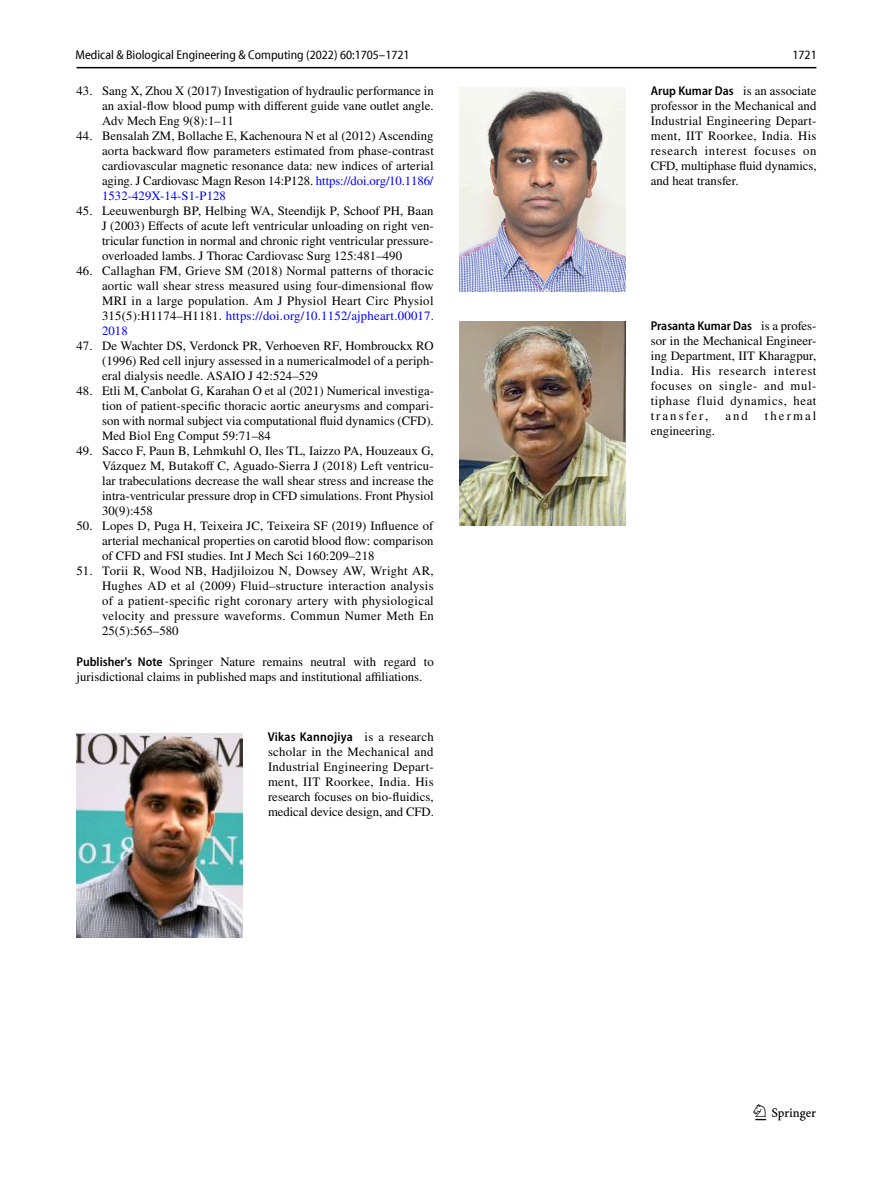
<style>
.page{position:relative;width:893px;height:1187px;background:#fff}
.page>*{position:absolute;margin:0;border:0;box-sizing:border-box;transform-origin:0 0}
.t1{font:22.5px "Springnew Regular 3";color:#000}
.t2{font:12.75px/15px "STIX";letter-spacing:.005em;color:#000;text-align:justify}
.t3{font:semi-condensed 12.75px "Myriad Pro Unic";color:#000}
.t4{font:600 semi-condensed 12.75px "Myriad Pro";color:#000}
.t5{font:600 semi-condensed 12.75px "Myriad Pro";letter-spacing:.02em;color:#000}
.t6{font:12.75px "STIX";letter-spacing:.16em;color:#000}
.s1{color:#00f}
.s2{font-family:"Myriad Pro";font-weight:600;font-stretch:semi-condensed}
.s3{font-family:"STIX";font-weight:400;font-stretch:normal}
</style>
<div class="page">
<hr style="left:77px;top:67px;width:739px;height:1px;background:#000">
<img style="left:77px;top:733px;width:165px;height:204px">
<img style="left:459px;top:87px;width:166px;height:204px">
<img style="left:459px;top:321px;width:166px;height:204px">
<p class="t3" style="left:76px;top:50px;width:335px">Medical &amp; Biological Engineering &amp; Computing (2022) 60:1705–1721</p>
<p class="t3" style="left:792px;top:50px;width:26px">1721</p>
<p class="t2" style="left:102px;top:84px;width:333px;text-indent:-26px">43. Sang X, Zhou X (2017) Investigation of hydraulic performance in an axial-flow blood pump with different guide vane outlet angle.<br>Adv Mech Eng 9(8):1–11</p>
<p class="t2" style="left:102px;top:129px;width:333px;text-indent:-26px">44. Bensalah ZM, Bollache E, Kachenoura N et al (2012) Ascending aorta backward flow parameters estimated from phase-contrast cardiovascular magnetic resonance data: new indices of arterial aging. J Cardiovasc Magn Reson 14:P128. <span class="s1">https://doi.org/10.1186/ 1532-429X-14-S1-P128</span></p>
<p class="t2" style="left:102px;top:204px;width:333px;text-indent:-26px">45. Leeuwenburgh BP, Helbing WA, Steendijk P, Schoof PH, Baan J (2003) Effects of acute left ventricular unloading on right ven&shy;tricular function in normal and chronic right ventricular pressure&shy;overloaded lambs. J Thorac Cardiovasc Surg 125:481–490</p>
<p class="t2" style="left:102px;top:264px;width:333px;text-indent:-26px">46. Callaghan FM, Grieve SM (2018) Normal patterns of thoracic aortic wall shear stress measured using four-dimensional flow MRI in a large population. Am J Physiol Heart Circ Physiol 315(5):H1174–H1181. <span class="s1">https://doi.org/10.1152/ajpheart.00017.<br>2018</span></p>
<p class="t2" style="left:102px;top:339px;width:333px;text-indent:-26px">47. De Wachter DS, Verdonck PR, Verhoeven RF, Hombrouckx RO (1996) Red cell injury assessed in a numericalmodel of a periph&shy;eral dialysis needle. ASAIO J 42:524–529</p>
<p class="t2" style="left:102px;top:384px;width:333px;text-indent:-26px">48. Etli M, Canbolat G, Karahan O et al (2021) Numerical investiga&shy;tion of patient-specific thoracic aortic aneurysms and compari&shy;son with normal subject via computational fluid dynamics (CFD).<br>Med Biol Eng Comput 59:71–84</p>
<p class="t2" style="left:102px;top:444px;width:333px;text-indent:-26px">49. Sacco F, Paun B, Lehmkuhl O, Iles TL, Iaizzo PA, Houzeaux G, Vázquez M, Butakoff C, Aguado-Sierra J (2018) Left ventricu&shy;lar trabeculations decrease the wall shear stress and increase the intra-ventricular pressure drop in CFD simulations. Front Physiol 30(9):458</p>
<p class="t2" style="left:102px;top:519px;width:333px;text-indent:-26px">50. Lopes D, Puga H, Teixeira JC, Teixeira SF (2019) Influence of arterial mechanical properties on carotid blood flow: comparison of CFD and FSI studies. Int J Mech Sci 160:209–218</p>
<p class="t2" style="left:102px;top:564px;width:333px;text-indent:-26px">51. Torii R, Wood NB, Hadjiloizou N, Dowsey AW, Wright AR, Hughes AD et al (2009) Fluid–structure interaction analysis of a patient-specific right coronary artery with physiological velocity and pressure waveforms. Commun Numer Meth En 25(5):565–580</p>
<p class="t2" style="left:77px;top:655px;width:359px"><span class="s2">Publisher's Note</span> Springer Nature remains neutral with regard to jurisdictional claims in published maps and institutional affiliations.</p>
<p class="t5" style="left:268px;top:730px;width:167px">Vikas Kannojiya <span class="s3">is a research</span></p>
<p class="t2" style="left:268px;top:745px;width:167px">scholar in the Mechanical and Industrial Engineering Depart&shy;ment, IIT Roorkee, India. His research focuses on bio-fluidics, medical device design, and CFD.</p>
<p class="t2" style="left:651px;top:84px;width:167px"><span class="s2">Arup Kumar Das</span> is an associate professor in the Mechanical and Industrial Engineering Depart&shy;ment, IIT Roorkee, India. His research interest focuses on CFD, multiphase fluid dynamics, and heat transfer.</p>
<p class="t4" style="left:651px;top:318px;width:167px">Prasanta Kumar Das <span class="s3">is a profes-</span></p>
<p class="t2" style="left:651px;top:333px;width:167px">sor in the Mechanical Engineer&shy;ing Department, IIT Kharagpur, India. His research interest focuses on single- and mul&shy;tiphase fluid dynamics, heat transfer,</p>
<p class="t2" style="left:725px;top:408px;width:24px">and</p>
<p class="t6" style="left:765px;top:406px;width:53px">thermal</p>
<p class="t2" style="left:651px;top:423px;width:66px">engineering.</p>
<h1 class="t1" style="left:755px;top:1104px;width:62px">1 3</h1>
</div>
